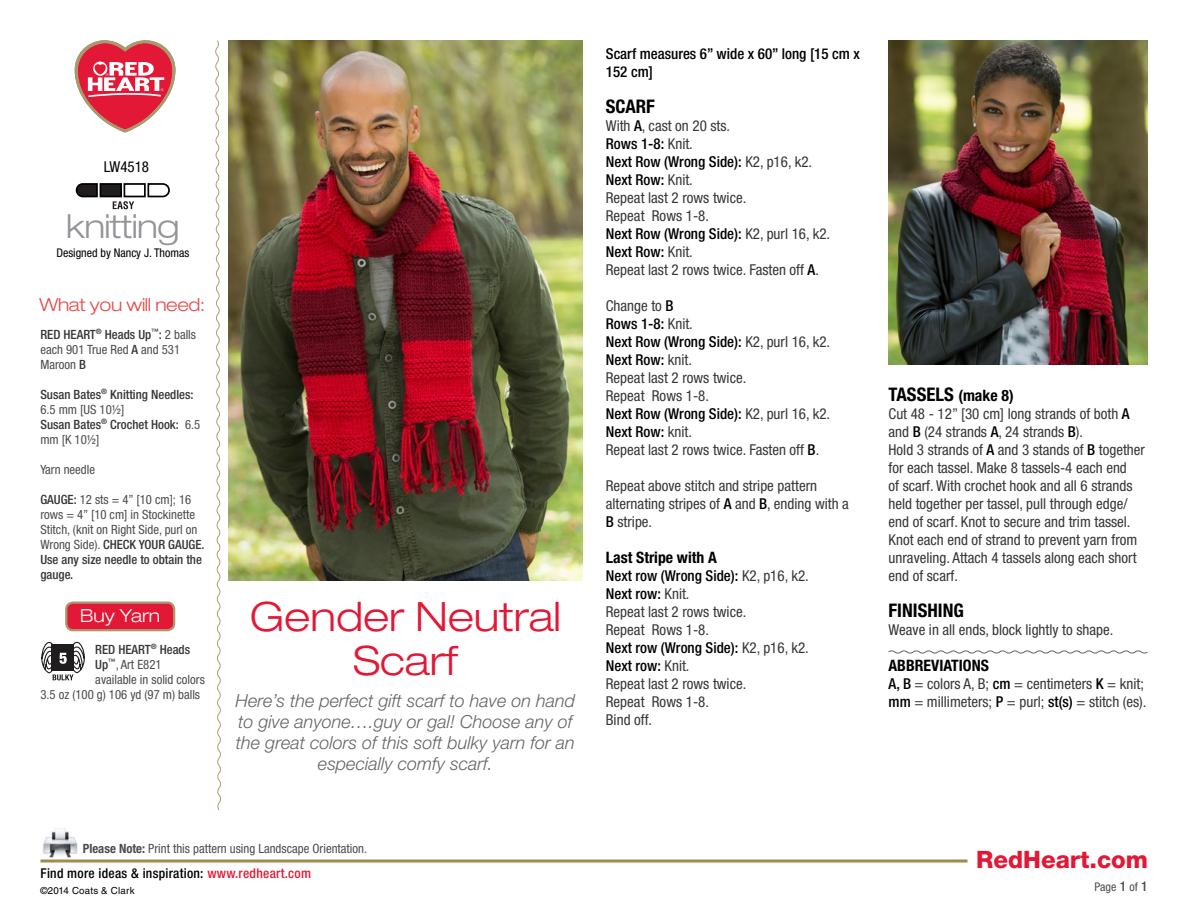
<style>
.page{position:relative;width:1188px;height:918px;background:#fff}
.page>*{position:absolute;margin:0;border:0;box-sizing:border-box;transform-origin:0 0}
.t1{font:300 expanded 40.5px/43.5px "Helvetica Neue LT Std";color:#e31736;text-align:center}
.t2{font:300 expanded 33px "Helvetica Neue LT Std";letter-spacing:-.02em;color:#939598}
.t3{font:800 24px "Helvetica Neue LT Std";color:#e31736}
.t4{font:700 condensed 18.75px "Helvetica Neue LT Std";color:#000}
.t5{font:italic 300 18px/21px "Helvetica Neue LT Std";color:#626466;text-align:center}
.t6{font:300 expanded 18px "Helvetica Neue LT Std";letter-spacing:-.02em;color:#e74a4a}
.t7{font:300 expanded 18px "Helvetica Neue LT Std";color:#fff}
.t8{font:700 condensed 15.75px "Helvetica Neue LT Std";color:#000}
.t9{font:condensed 15px/18px "Helvetica Neue LT Std";color:#363637}
.t10{font:500 condensed 15px/18px "Helvetica Neue LT Std";color:#000}
.t11{font:condensed 15px "Helvetica Neue LT Std";color:#000}
.t12{font:500 condensed 13.5px "Helvetica Neue LT Std";letter-spacing:.02em;color:#000}
.t13{font:condensed 12.75px/15px "Helvetica Neue LT Std";color:#4c4c4e}
.t14{font:500 condensed 12.75px/15px "Helvetica Neue LT Std";color:#363637}
.t15{font:condensed 12px "Helvetica Neue LT Std";color:#000}
.t16{font:condensed 12px "Helvetica Neue LT Std";color:#4c4c4e}
.t17{font:9.75px "Helvetica LT Std";letter-spacing:.02em;color:#000}
.s1{font-weight:500;color:#363637}
.s2{font-weight:400;color:#4c4c4e}
.s3{font-weight:700}
.s4{color:#e31736}
.s5{font-weight:500;color:#000}
.s6{font-size:15.75px}
.s7{font-weight:500;font-size:13.5px}
</style>
<div class="page">
<hr style="left:40px;top:860px;width:928px;height:2px;background:#a18b4f">
<img style="left:42px;top:828px;width:36px;height:30px">
<svg style="left:75px;top:40px;width:100px;height:92px"></svg>
<svg style="left:888px;top:650px;width:260px;height:4px"></svg>
<svg style="left:76px;top:183px;width:94px;height:26px"></svg>
<svg style="left:215px;top:40px;width:6px;height:771px"></svg>
<img style="left:229px;top:40px;width:353px;height:540px">
<div style="left:66px;top:603px;width:108px;height:27px;background:#e31736;border-radius:7px"></div>
<div style="left:65px;top:602px;width:110px;height:29px;border:2px solid #a8996e;border-radius:7px"></div>
<svg style="left:41px;top:642px;width:44px;height:38px"></svg>
<img style="left:888px;top:40px;width:260px;height:324px">
<p class="t11" style="left:104px;top:158px;width:47px">LW4518</p>
<h2 class="t2" style="left:66px;top:207px;width:115px">knitting</h2>
<p class="t15" style="left:56px;top:246px;width:134px">Designed by Nancy J. Thomas</p>
<p class="t6" style="left:40px;top:294px;width:167px">What you will need:</p>
<p class="t13" style="left:40px;top:327px;width:157px"><span class="s1">RED HEART</span><sup>®</sup> <span class="s1">Heads Up</span><sup>™</sup><span class="s1">:</span> 2 balls each 901 True Red <span class="s1">A</span> and 531<br>Maroon <span class="s1">B</span></p>
<p class="t14" style="left:40px;top:386px;width:161px">Susan Bates<sup>®</sup> Knitting Needles:<br><span class="s2">6.5 mm [US 10½]<br></span>Susan Bates<sup>®</sup> Crochet Hook: <span class="s2">6.5 mm [K 10½]</span></p>
<p class="t13" style="left:40px;top:462px;width:56px">Yarn needle</p>
<p class="t13" style="left:40px;top:492px;width:166px"><span class="s1">GAUGE:</span> 12 sts = 4” [10 cm]; 16 rows = 4” [10 cm] in Stockinette<br>Stitch, (knit on Right Side, purl on<br>Wrong Side). <span class="s1">CHECK YOUR GAUGE.<br>Use any size needle to obtain the gauge.</span></p>
<p class="t7" style="left:80px;top:605px;width:82px">Buy Yarn</p>
<p class="t14" style="left:95px;top:641px;width:96px">RED HEART<sup>®</sup> Heads</p>
<p class="t13" style="left:95px;top:657px;width:68px"><span class="s1">Up</span><sup>™</sup>, Art E821</p>
<p class="t13" style="left:95px;top:672px;width:111px">available in solid colors</p>
<p class="t13" style="left:40px;top:687px;width:161px">3.5 oz (100 g) 106 yd (97 m) balls</p>
<h1 class="t1" style="left:250px;top:594px;width:313px">Gender Neutral<br>Scarf</h1>
<p class="t5" style="left:235px;top:690px;width:341px">Here’s the perfect gift scarf to have on hand to give anyone….guy or gal! Choose any of the great colors of this soft bulky yarn for an especially comfy scarf.</p>
<p class="t13" style="left:83px;top:841px;width:286px"><span class="s3">Please Note:</span> Print this pattern using Landscape Orientation.</p>
<p class="t17" style="left:40px;top:885px;width:96px">©2014 Coats &amp; Clark</p>
<p class="t12" style="left:40px;top:865px;width:272px">Find more ideas &amp; inspiration: <span class="s4">www.redheart.com</span></p>
<p class="t10" style="left:606px;top:44px;width:256px">Scarf measures 6” wide x 60” long [15 cm x<br>152 cm]</p>
<p class="t4" style="left:606px;top:94px;width:50px">SCARF</p>
<p class="t9" style="left:606px;top:116px;width:226px">With <span class="s5">A</span>, cast on 20 sts.<br><span class="s5">Rows 1-8:</span> Knit.<br><span class="s5">Next Row (Wrong Side):</span> K2, p16, k2.<br><span class="s5">Next Row:</span> Knit.<br>Repeat last 2 rows twice.<br>Repeat Rows 1-8.<br><span class="s5">Next Row (Wrong Side):</span> K2, purl 16, k2.<br><span class="s5">Next Row:</span> Knit.<br>Repeat last 2 rows twice. Fasten off <span class="s5">A</span>.</p>
<p class="t9" style="left:606px;top:296px;width:226px">Change to <span class="s5">B<br>Rows 1-8:</span> Knit.<br><span class="s5">Next Row (Wrong Side):</span> K2, purl 16, k2.<br><span class="s5">Next Row:</span> knit.<br>Repeat last 2 rows twice.<br>Repeat Rows 1-8.<br><span class="s5">Next Row (Wrong Side):</span> K2, purl 16, k2.<br><span class="s5">Next Row:</span> knit.<br>Repeat last 2 rows twice. Fasten off <span class="s5">B</span>.</p>
<p class="t9" style="left:606px;top:476px;width:245px">Repeat above stitch and stripe pattern alternating stripes of <span class="s5">A</span> and <span class="s5">B</span>, ending with a<br><span class="s5">B</span> stripe.</p>
<p class="t8" style="left:606px;top:547px;width:113px">Last Stripe with A</p>
<p class="t9" style="left:606px;top:566px;width:204px"><span class="s5">Next row (Wrong Side):</span> K2, p16, k2.<br><span class="s5">Next row:</span> Knit.<br>Repeat last 2 rows twice.<br>Repeat Rows 1-8.<br><span class="s5">Next row (Wrong Side):</span> K2, p16, k2.<br><span class="s5">Next row:</span> Knit.<br>Repeat last 2 rows twice.<br>Repeat Rows 1-8.<br>Bind off.</p>
<p class="t4" style="left:889px;top:382px;width:127px">TASSELS <span class="s6">(make 8)</span></p>
<p class="t9" style="left:889px;top:404px;width:258px">Cut 48 - 12” [30 cm] long strands of both <span class="s5">A </span>and <span class="s5">B</span> (24 strands <span class="s5">A</span>, 24 strands <span class="s5">B</span>).<br>Hold 3 strands of <span class="s5">A</span> and 3 stands of <span class="s5">B</span> together for each tassel. Make 8 tassels-4 each end<br>of scarf. With crochet hook and all 6 strands held together per tassel, pull through edge/ end of scarf. Knot to secure and trim tassel.<br>Knot each end of strand to prevent yarn from unraveling. Attach 4 tassels along each short end of scarf.</p>
<p class="t4" style="left:889px;top:598px;width:77px">FINISHING</p>
<p class="t9" style="left:889px;top:620px;width:226px">Weave in all ends, block lightly to shape.</p>
<p class="t8" style="left:889px;top:655px;width:102px">ABBREVIATIONS</p>
<p class="t9" style="left:889px;top:674px;width:259px"><span class="s5">A, B</span> = colors A, B; <span class="s5">cm</span> = centimeters <span class="s5">K</span> = knit; <span class="s5">mm</span> = millimeters; <span class="s5">P</span> = purl; <span class="s5">st(s)</span> = stitch (es).</p>
<h3 class="t3" style="left:976px;top:845px;width:174px">RedHeart.com</h3>
<p class="t16" style="left:1095px;top:880px;width:55px">Page <span class="s7">1</span> of <span class="s7">1</span></p>
</div>
